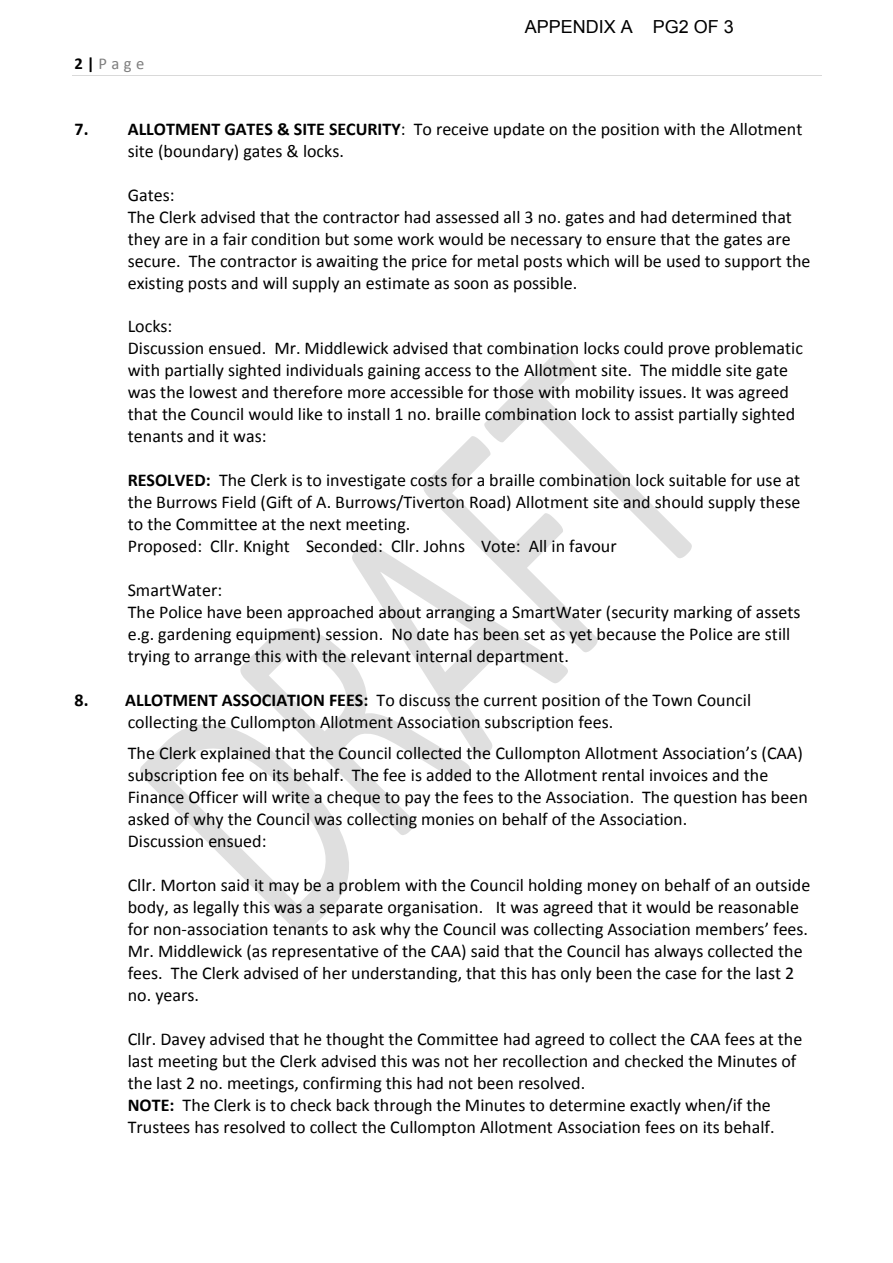
<style>
.page{position:relative;width:893px;height:1263px;background:#fff}
.page>*{position:absolute;margin:0;border:0;box-sizing:border-box;transform-origin:0 0}
.t1{font:18px/21.9px "Calibri";color:#000}
.t2{font:18px "Arial";color:#010101}
.t3{font:16.5px "Calibri";color:#7f7f7f}
.s1{font-weight:700;color:#000}
.s2{font-weight:700}
</style>
<div class="page">
<svg style="left:140px;top:724px;width:209px;height:210px"></svg>
<svg style="left:240px;top:628px;width:230px;height:207px"></svg>
<svg style="left:352px;top:542px;width:216px;height:216px"></svg>
<svg style="left:423px;top:351px;width:269px;height:301px"></svg>
<hr style="left:72px;top:75px;width:749px;height:1px;background:#d9d9d9">
<p class="t3" style="left:75px;top:56px;width:71px"><span class="s1">2</span> Page</p>
<p class="t2" style="left:524px;top:17px;width:211px">APPENDIX A PG2 OF 3</p>
<p class="t1" style="left:128px;top:119px;width:676px;text-indent:-53px"><span class="s2">7. ALLOTMENT GATES &amp; SITE SECURITY</span>: To receive update on the position with the Allotment site (boundary) gates &amp; locks.</p>
<p class="t1" style="left:128px;top:185px;width:684px">Gates:<br>The Clerk advised that the contractor had assessed all 3 no. gates and had determined that they are in a fair condition but some work would be necessary to ensure that the gates are secure. The contractor is awaiting the price for metal posts which will be used to support the existing posts and will supply an estimate as soon as possible.</p>
<p class="t1" style="left:128px;top:317px;width:676px">Locks:<br>Discussion ensued. Mr. Middlewick advised that combination locks could prove problematic with partially sighted individuals gaining access to the Allotment site. The middle site gate was the lowest and therefore more accessible for those with mobility issues. It was agreed that the Council would like to install 1 no. braille combination lock to assist partially sighted tenants and it was:</p>
<p class="t1" style="left:128px;top:471px;width:674px"><span class="s2">RESOLVED:</span> The Clerk is to investigate costs for a braille combination lock suitable for use at the Burrows Field (Gift of A. Burrows/Tiverton Road) Allotment site and should supply these to the Committee at the next meeting.<br>Proposed: Cllr. Knight Seconded: Cllr. Johns Vote: All in favour</p>
<p class="t1" style="left:128px;top:581px;width:674px">SmartWater:<br>The Police have been approached about arranging a SmartWater (security marking of assets e.g. gardening equipment) session. No date has been set as yet because the Police are still trying to arrange this with the relevant internal department.</p>
<p class="t1" style="left:128px;top:691px;width:625px;text-indent:-53px"><span class="s2">8. ALLOTMENT ASSOCIATION FEES:</span> To discuss the current position of the Town Council collecting the Cullompton Allotment Association subscription fees.</p>
<p class="t1" style="left:128px;top:743px;width:681px">The Clerk explained that the Council collected the Cullompton Allotment Association’s (CAA) subscription fee on its behalf. The fee is added to the Allotment rental invoices and the Finance Officer will write a cheque to pay the fees to the Association. The question has been asked of why the Council was collecting monies on behalf of the Association.<br>Discussion ensued:</p>
<p class="t1" style="left:128px;top:875px;width:684px">Cllr. Morton said it may be a problem with the Council holding money on behalf of an outside body, as legally this was a separate organisation. It was agreed that it would be reasonable for non-association tenants to ask why the Council was collecting Association members’ fees.<br>Mr. Middlewick (as representative of the CAA) said that the Council has always collected the fees. The Clerk advised of her understanding, that this has only been the case for the last 2 no. years.</p>
<p class="t1" style="left:128px;top:1029px;width:676px">Cllr. Davey advised that he thought the Committee had agreed to collect the CAA fees at the last meeting but the Clerk advised this was not her recollection and checked the Minutes of the last 2 no. meetings, confirming this had not been resolved.<br><span class="s2">NOTE:</span> The Clerk is to check back through the Minutes to determine exactly when/if the Trustees has resolved to collect the Cullompton Allotment Association fees on its behalf.</p>
</div>
